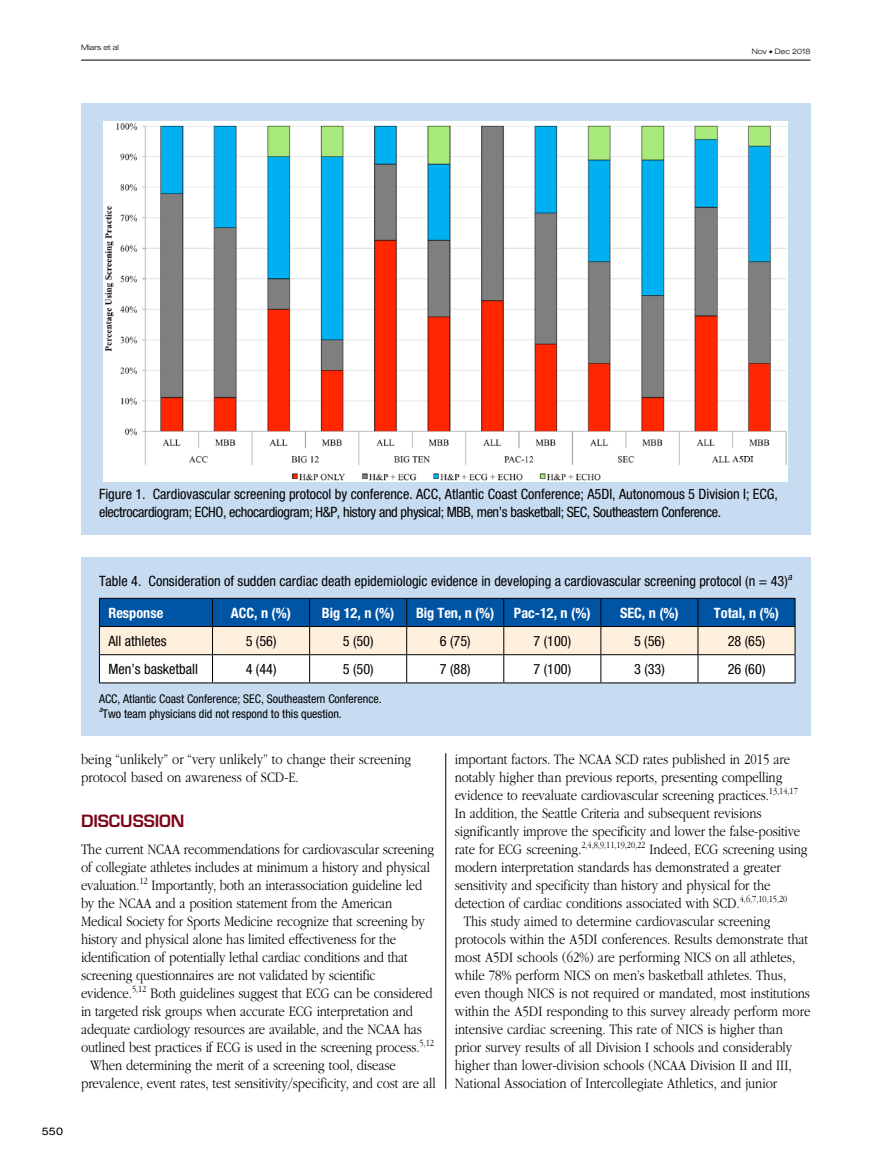
<style>
.page{position:relative;width:878px;height:1175px;background:#fff}
.page>*{position:absolute;margin:0;border:0;box-sizing:border-box;transform-origin:0 0}
.t1{font:600 16.5px "Eurostile LT Std";letter-spacing:-.005em;color:#7d0318}
.t2{font:300 15px/18px "ITC Garamond Std";letter-spacing:-.005em;color:#000;scale:.85 1}
.t3{font:condensed 14.25px/18px "Helvetica Neue LT Std";color:#000}
.t4{font:700 condensed 14.25px "Helvetica Neue LT Std";color:#fff}
.t5{font:condensed 12px "Helvetica Neue LT Std";color:#000}
.t6{font:expanded 10.5px "Helvetica Neue LT Std";color:#000}
.t7{font:300 9.75px "ITC Garamond Std";letter-spacing:-.005em;color:#000;scale:.85 1}
.t8{font:italic condensed 9.3px "Helvetica Neue LT Std";color:#000}
.t9{font:italic condensed 7.8px "Helvetica Neue LT Std";color:#000}
.t10{font:300 expanded 7.5px "Helvetica Neue LT Std";color:#000}
</style>
<div class="page">
<hr style="left:81px;top:60px;width:729px;height:1px;background:#000">
<hr style="left:445px;top:753px;width:1px;height:335px;background:#000">
<div style="left:81px;top:104px;width:729px;height:431px;background:#c7dbf1"></div>
<img style="left:104px;top:122px;width:683px;height:359px">
<div style="left:81px;top:558px;width:729px;height:177px;background:#c7dbf1"></div>
<svg style="left:99px;top:598px;width:696px;height:85px;background:#a1b7cb"></svg>
<hr style="left:698px;top:682px;width:97px;height:1px;background:#000">
<p class="t10" style="left:81px;top:43px;width:39px">Miars et al</p>
<p class="t10" style="left:752px;top:47px;width:60px">Nov • Dec 2018</p>
<p class="t3" style="left:99px;top:485px;width:680px">Figure 1. Cardiovascular screening protocol by conference. ACC, Atlantic Coast Conference; A5DI, Autonomous 5 Division I; ECG, electrocardiogram; ECHO, echocardiogram; H&amp;P, history and physical; MBB, men’s basketball; SEC, Southeastern Conference.</p>
<p class="t6" style="left:42px;top:1125px;width:23px">550</p>
<p class="t3" style="left:99px;top:572px;width:690px">Table 4. Consideration of sudden cardiac death epidemiologic evidence in developing a cardiovascular screening protocol (n = 43)</p>
<p class="t8" style="left:787px;top:571px;width:6px">a</p>
<p class="t4" style="left:108px;top:604px;width:56px">Response</p>
<p class="t4" style="left:231px;top:604px;width:62px">ACC, n (%)</p>
<p class="t4" style="left:322px;top:604px;width:74px">Big 12, n (%)</p>
<p class="t4" style="left:416px;top:604px;width:80px">Big Ten, n (%)</p>
<p class="t4" style="left:514px;top:604px;width:78px">Pac-12, n (%)</p>
<p class="t4" style="left:620px;top:604px;width:60px">SEC, n (%)</p>
<p class="t4" style="left:714px;top:604px;width:67px">Total, n (%)</p>
<p class="t3" style="left:108px;top:631px;width:60px">All athletes</p>
<p class="t3" style="left:246px;top:631px;width:32px">5 (56)</p>
<p class="t3" style="left:343px;top:631px;width:32px">5 (50)</p>
<p class="t3" style="left:440px;top:631px;width:32px">6 (75)</p>
<p class="t3" style="left:533px;top:631px;width:39px">7 (100)</p>
<p class="t3" style="left:634px;top:631px;width:32px">5 (56)</p>
<p class="t3" style="left:727px;top:631px;width:39px">28 (65)</p>
<p class="t3" style="left:108px;top:659px;width:91px">Men’s basketball</p>
<p class="t3" style="left:246px;top:659px;width:32px">4 (44)</p>
<p class="t3" style="left:343px;top:659px;width:32px">5 (50)</p>
<p class="t3" style="left:440px;top:659px;width:32px">7 (88)</p>
<p class="t3" style="left:533px;top:659px;width:39px">7 (100)</p>
<p class="t3" style="left:634px;top:659px;width:32px">3 (33)</p>
<p class="t3" style="left:727px;top:659px;width:39px">26 (60)</p>
<p class="t5" style="left:99px;top:691px;width:284px">ACC, Atlantic Coast Conference; SEC, Southeastern Conference.</p>
<p class="t9" style="left:99px;top:705px;width:5px">a</p>
<p class="t5" style="left:102px;top:706px;width:241px">Two team physicians did not respond to this question.</p>
<p class="t2" style="left:81px;top:750px;width:390px">being “unlikely” or “very unlikely” to change their screening protocol based on awareness of SCD-E.</p>
<p class="t1" style="left:81px;top:811px;width:105px">DISCUSSION</p>
<p class="t2" style="left:81px;top:840px;width:417px">The current NCAA recommendations for cardiovascular screening of collegiate athletes includes at minimum a history and physical evaluation.</p>
<p class="t7" style="left:139px;top:875px;width:11px">12</p>
<p class="t2" style="left:81px;top:876px;width:415px;text-indent:70px">Importantly, both an interassociation guideline led by the NCAA and a position statement from the American Medical Society for Sports Medicine recognize that screening by history and physical alone has limited effectiveness for the identification of potentially lethal cardiac conditions and that screening questionnaires are not validated by scientific evidence.<sup>5,12</sup> Both guidelines suggest that ECG can be considered in targeted risk groups when accurate ECG interpretation and adequate cardiology resources are available, and the NCAA has outlined best practices if ECG is used in the screening process.</p>
<p class="t7" style="left:419px;top:1037px;width:18px">5,12</p>
<p class="t2" style="left:81px;top:1056px;width:418px;text-indent:9px">When determining the merit of a screening tool, disease prevalence, event rates, test sensitivity/specificity, and cost are all</p>
<p class="t2" style="left:454px;top:750px;width:396px">important factors. The NCAA SCD rates published in 2015 are notably higher than previous reports, presenting compelling evidence to reevaluate cardiovascular screening practices.</p>
<p class="t7" style="left:769px;top:785px;width:35px">13,14,17</p>
<p class="t2" style="left:454px;top:804px;width:408px">In addition, the Seattle Criteria and subsequent revisions significantly improve the specificity and lower the false-positive rate for ECG screening.</p>
<p class="t7" style="left:581px;top:839px;width:77px">2,4,8,9,11,19,20,22</p>
<p class="t2" style="left:455px;top:840px;width:416px;text-indent:195px">Indeed, ECG screening using modern interpretation standards has demonstrated a greater sensitivity and specificity than history and physical for the detection of cardiac conditions associated with SCD.</p>
<p class="t7" style="left:739px;top:893px;width:57px">4,6,7,10,15,20</p>
<p class="t2" style="left:454px;top:912px;width:420px;text-indent:9px">This study aimed to determine cardiovascular screening protocols within the A5DI conferences. Results demonstrate that most A5DI schools (62%) are performing NICS on all athletes, while 78% perform NICS on men’s basketball athletes. Thus, even though NICS is not required or mandated, most institutions within the A5DI responding to this survey already perform more intensive cardiac screening. This rate of NICS is higher than prior survey results of all Division I schools and considerably higher than lower-division schools (NCAA Division II and III, National Association of Intercollegiate Athletics, and junior</p>
</div>
